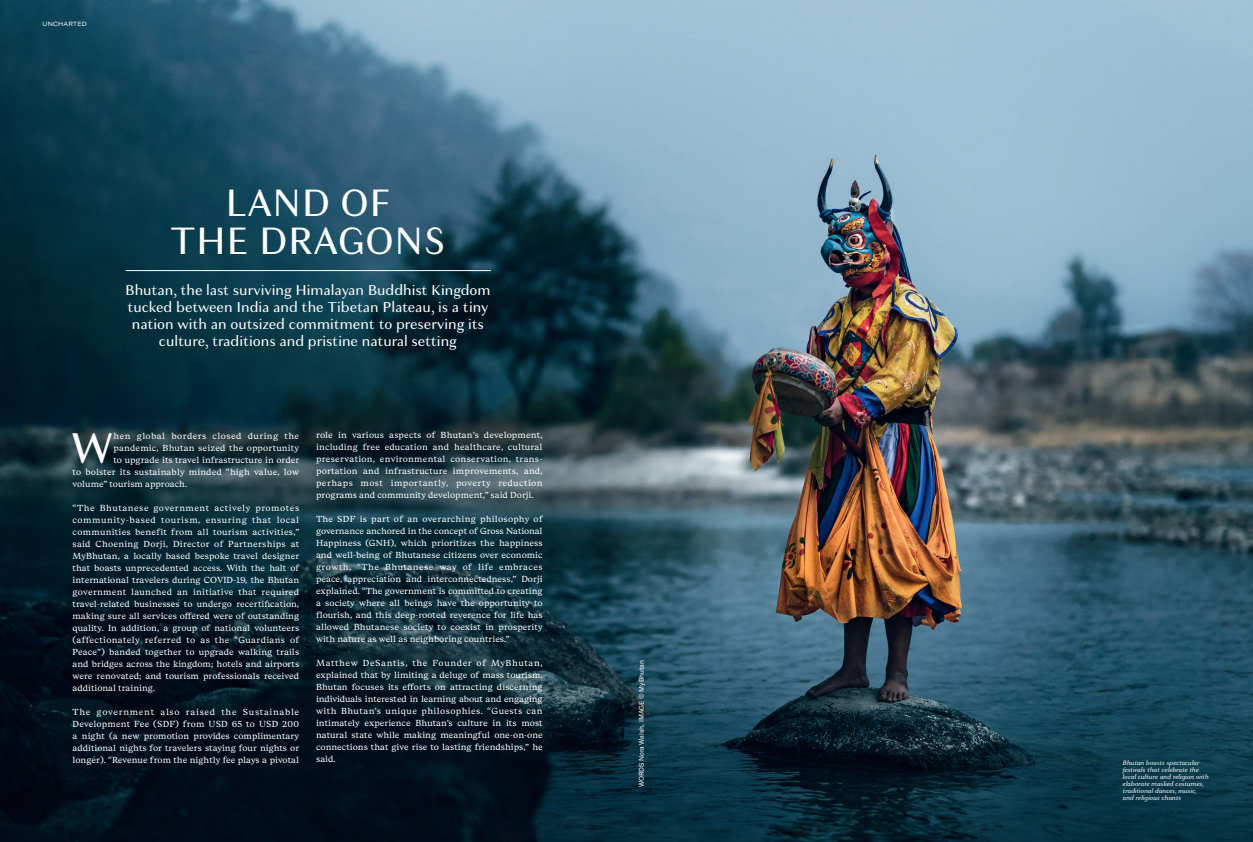
<style>
.page{position:relative;width:1253px;height:842px;background:#fff}
.page>*{position:absolute;margin:0;border:0;box-sizing:border-box;transform-origin:0 0}
.t1{font:45.1px "Granville";color:#fff}
.t2{font:40px/38px "Granville";color:#fff;text-align:center}
.t3{font:15px/17px "Granville";color:#fff;text-align:center}
.t4{font:8.8px/12px "Beirut Text";color:#fff;text-align:justify}
.t5{font:8.8px "Beirut Text";letter-spacing:.02em;color:#fff}
.t6{font:8.8px "Beirut Text";letter-spacing:.05em;color:#fff}
.t7{font:italic 6.8px/7px "Granville";color:#fff}
.t8{font:6.8px "GT America";color:#fff}
.t9{font:expanded 6px "GT America";letter-spacing:.04em;color:#fff}
</style>
<div class="page">
<img style="left:0;top:0;width:1253px;height:842px">
<hr style="left:126px;top:270px;width:365px;height:1px;background:#fff">
<p class="t9" style="left:43px;top:20px;width:46px">UNCHARTED</p>
<h2 class="t2" style="left:170px;top:185px;width:277px">LAND OF<br>THE DRAGONS</h2>
<h3 class="t3" style="left:125px;top:281px;width:367px">Bhutan, the last surviving Himalayan Buddhist Kingdom tucked between India and the Tibetan Plateau, is a tiny nation with an outsized commitment to preserving its culture, traditions and pristine natural setting</h3>
<h1 class="t1" style="left:71px;top:418px;width:44px">W</h1>
<p class="t6" style="left:114px;top:430px;width:187px">hen global borders closed during the</p>
<p class="t5" style="left:114px;top:442px;width:187px">pandemic, Bhutan seized the opportunity</p>
<p class="t4" style="left:114px;top:454px;width:187px">to upgrade its travel infrastructure in order</p>
<p class="t5" style="left:73px;top:466px;width:228px">to bolster its sustainably minded “high value, low</p>
<p class="t4" style="left:73px;top:478px;width:116px">volume” tourism approach.</p>
<p class="t4" style="left:73px;top:502px;width:228px">“The Bhutanese government actively promotes community-based tourism, ensuring that local communities benefit from all tourism activities,” said Choening Dorji, Director of Partnerships at MyBhutan, a locally based bespoke travel designer that boasts unprecedented access. With the halt of international travelers during COVID-19, the Bhutan government launched an initiative that required travel-related businesses to undergo recertification, making sure all services offered were of outstanding quality. In addition, a group of national volunteers (affectionately referred to as the “Guardians of Peace”) banded together to upgrade walking trails and bridges across the kingdom; hotels and airports were renovated; and tourism professionals received additional training.</p>
<p class="t4" style="left:73px;top:706px;width:228px">The government also raised the Sustainable Development Fee (SDF) from USD 65 to USD 200 a night (a new promotion provides complimentary additional nights for travelers staying four nights or longer). “Revenue from the nightly fee plays a pivotal</p>
<p class="t4" style="left:316px;top:430px;width:228px">role in various aspects of Bhutan’s development, including free education and healthcare, cultural preservation, environmental conservation, trans&shy;portation and infrastructure improvements, and, perhaps most importantly, poverty reduction programs and community development,” said Dorji.</p>
<p class="t4" style="left:316px;top:514px;width:228px">The SDF is part of an overarching philosophy of governance anchored in the concept of Gross National Happiness (GNH), which prioritizes the happiness and well-being of Bhutanese citizens over economic growth. “The Bhutanese way of life embraces peace, appreciation and interconnectedness,” Dorji explained. “The government is committed to creating a society where all beings have the opportunity to flourish, and this deep-rooted reverence for life has allowed Bhutanese society to coexist in prosperity with nature as well as neighboring countries.”</p>
<p class="t4" style="left:316px;top:658px;width:228px">Matthew DeSantis, the Founder of MyBhutan, explained that by limiting a deluge of mass tourism, Bhutan focuses its efforts on attracting discerning individuals interested in learning about and engaging with Bhutan’s unique philosophies. “Guests can intimately experience Bhutan’s culture in its most natural state while making meaningful one-on-one connections that give rise to lasting friendships,” he said.</p>
<p class="t8" style="left:637px;top:787px;width:129px;rotate:-90deg">WORDS Nora Walsh, IMAGE © MyBhutan</p>
<p class="t7" style="left:1123px;top:759px;width:88px">Bhutan boasts spectacular festivals that celebrate the local culture and religion with elaborate masked costumes, traditional dances, music, and religious chants</p>
</div>
